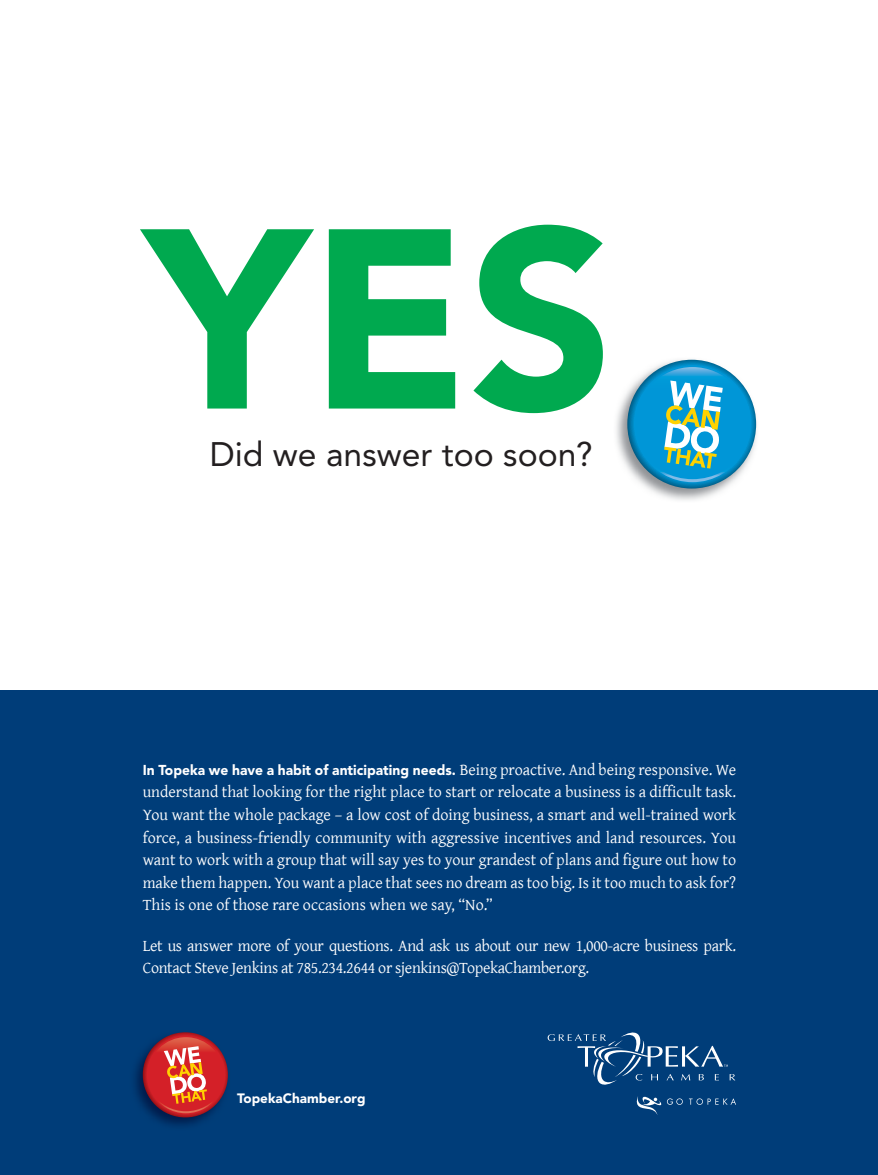
<style>
.page{position:relative;width:878px;height:1175px;background:#fff}
.page>*{position:absolute;margin:0;border:0;box-sizing:border-box;transform-origin:0 0}
.t1{font:900 253.2px "Avenir";color:#00a94f}
.t2{font:33.75px "Avenir";color:#231f20}
.t3{font:16.5px/22.5px "Gentium";letter-spacing:-.02em;color:#fff;text-align:justify}
.t4{font:900 14.25px "Avenir";color:#fff}
.t5{font:900 13.5px "Avenir";color:#fff}
.s1{font-family:"Gentium";font-weight:400;font-size:16.5px}
</style>
<div class="page">
<img style="left:616px;top:359px;width:141px;height:141px">
<svg style="left:627px;top:360px;width:129px;height:128px;background:#057eb2"></svg>
<svg style="left:635px;top:367px;width:115px;height:115px"></svg>
<svg style="left:642px;top:380px;width:101px;height:102px;background:#42aac7"></svg>
<div style="left:0;top:690px;width:878px;height:484px;background:#003d79"></div>
<svg style="left:689px;top:1098px;width:47px;height:6px"></svg>
<svg style="left:636px;top:1096px;width:46px;height:19px"></svg>
<svg style="left:547px;top:1032px;width:188px;height:53px"></svg>
<img style="left:135px;top:1032px;width:93px;height:94px">
<svg style="left:143px;top:1032px;width:85px;height:85px"></svg>
<svg style="left:148px;top:1037px;width:76px;height:76px"></svg>
<svg style="left:152px;top:1046px;width:67px;height:67px;background:#d55145"></svg>
<h1 class="t1" style="left:145px;top:167px;width:470px">YES</h1>
<h2 class="t2" style="left:210px;top:435px;width:384px">Did we answer too soon?</h2>
<p class="t4" style="left:143px;top:761px;width:595px">In Topeka we have a habit of anticipating needs. <span class="s1">Being proactive. And being responsive. We</span></p>
<p class="t3" style="left:143px;top:780px;width:595px">understand that looking for the right place to start or relocate a business is a difficult task.<br>You want the whole package – a low cost of doing business, a smart and well-trained work force, a business-friendly community with aggressive incentives and land resources. You want to work with a group that will say yes to your grandest of plans and figure out how to make them happen. You want a place that sees no dream as too big. Is it too much to ask for?<br>This is one of those rare occasions when we say, “No.”</p>
<p class="t3" style="left:143px;top:933px;width:595px">Let us answer more of your questions. And ask us about our new 1,000-acre business park.<br>Contact Steve Jenkins at 785.234.2644 or sjenkins@TopekaChamber.org.</p>
<p class="t5" style="left:237px;top:1089px;width:130px">TopekaChamber.org</p>
</div>
